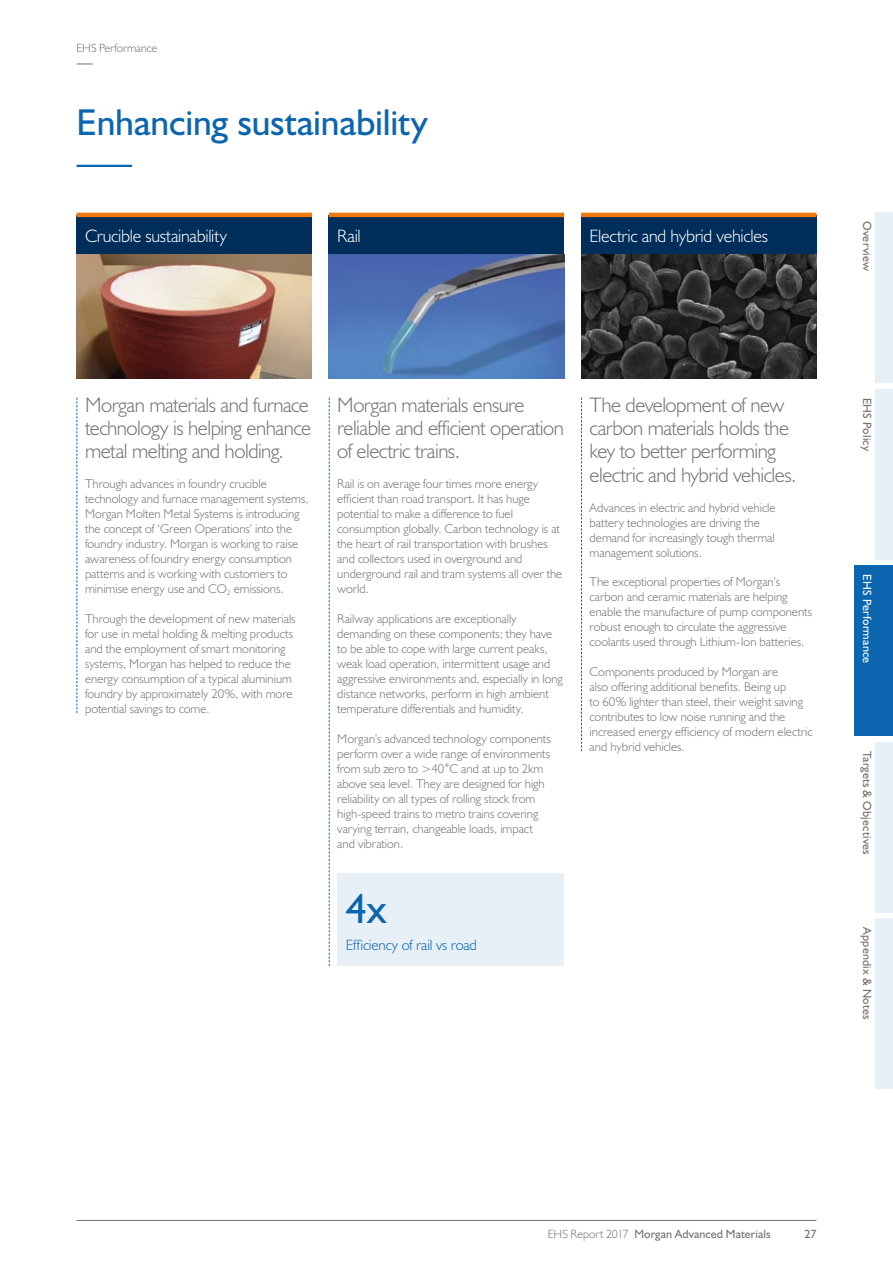
<style>
.page{position:relative;width:893px;height:1263px;background:#fff}
.page>*{position:absolute;margin:0;border:0;box-sizing:border-box;transform-origin:0 0}
.t1{font:42px "Humanist 521 BT";color:#0c65af}
.t2{font:37.5px "Humanist 521 BT";letter-spacing:-.005em;color:#0c65af}
.t3{font:300 21px/23.2px "Humanist 521 BT";letter-spacing:-.025em;color:#747373}
.t4{font:300 18px "Humanist 521 BT";letter-spacing:-.015em;color:#fff}
.t5{font:300 15px "Humanist 521 BT";letter-spacing:-.005em;color:#0c65af}
.t6{font:300 12.75px/15px "Humanist 521 BT";color:#747373}
.t7{font:12px "Humanist 521 BT";letter-spacing:.01em;color:#747373}
.t8{font:12px "Humanist 521 BT";letter-spacing:.015em;color:#fff}
.t9{font:300 12px "Humanist 521 BT";letter-spacing:-.01em;color:#747373}
.s1{font-weight:300}
</style>
<div class="page">
<div style="left:77px;top:215px;width:235px;height:39px;background:#002e5a"></div>
<hr style="left:77px;top:213px;width:235px;height:4px;background:#ef7b10">
<img style="left:77px;top:254px;width:235px;height:125px">
<div style="left:329px;top:215px;width:235px;height:39px;background:#002e5a"></div>
<hr style="left:329px;top:213px;width:235px;height:4px;background:#ef7b10">
<img style="left:329px;top:254px;width:235px;height:125px">
<div style="left:337px;top:873px;width:227px;height:93px;background:#e7f0f7"></div>
<div style="left:581px;top:215px;width:235px;height:39px;background:#002e5a"></div>
<hr style="left:581px;top:213px;width:235px;height:4px;background:#ef7b10">
<img style="left:581px;top:254px;width:235px;height:125px">
<svg style="left:581px;top:398px;width:1px;height:353px"></svg>
<svg style="left:329px;top:398px;width:1px;height:568px"></svg>
<svg style="left:77px;top:398px;width:1px;height:315px"></svg>
<div style="left:875px;top:389px;width:18px;height:170px;background:#e7f0f7"></div>
<div style="left:875px;top:213px;width:18px;height:170px;background:#e7f0f7"></div>
<div style="left:855px;top:566px;width:38px;height:170px;background:#0c65af"></div>
<hr style="left:77px;top:1220px;width:739px;height:1px;background:#747373">
<svg style="left:77px;top:64px;width:16px;height:1px"></svg>
<div style="left:875px;top:742px;width:18px;height:170px;background:#e7f0f7"></div>
<div style="left:875px;top:918px;width:18px;height:171px;background:#e7f0f7"></div>
<hr style="left:77px;top:165px;width:55px;height:2px;background:#0c65af">
<p class="t9" style="left:77px;top:40px;width:82px">EHS Performance</p>
<h2 class="t2" style="left:77px;top:99px;width:353px">Enhancing sustainability</h2>
<h3 class="t4" style="left:85px;top:224px;width:143px">Crucible sustainability</h3>
<h3 class="t4" style="left:337px;top:224px;width:25px">Rail</h3>
<h3 class="t4" style="left:590px;top:224px;width:180px">Electric and hybrid vehicles</h3>
<p class="t7" style="left:875px;top:221px;width:51px;rotate:90deg">Overview</p>
<h3 class="t3" style="left:85px;top:393px;width:228px;text-align:justify">Morgan materials and furnace technology is helping enhance metal melting and holding.</h3>
<p class="t6" style="left:85px;top:476px;width:225px">Through advances in foundry crucible technology and furnace management systems, Morgan Molten Metal Systems is introducing the concept of ‘Green Operations’ into the foundry industry. Morgan is working to raise awareness of foundry energy consumption patterns and is working with customers to minimise energy use and CO<sub>2</sub> emissions.</p>
<p class="t6" style="left:85px;top:611px;width:212px">Through the development of new materials for use in metal holding &amp; melting products and the employment of smart monitoring systems, Morgan has helped to reduce the energy consumption of a typical aluminium foundry by approximately 20%, with more potential savings to come.</p>
<h3 class="t3" style="left:337px;top:393px;width:228px">Morgan materials ensure reliable and efficient operation of electric trains.</h3>
<p class="t6" style="left:337px;top:476px;width:227px">Rail is on average four times more energy efficient than road transport. It has huge potential to make a difference to fuel consumption globally. Carbon technology is at the heart of rail transportation with brushes and collectors used in overground and underground rail and tram systems all over the world.</p>
<p class="t6" style="left:337px;top:611px;width:227px">Railway applications are exceptionally demanding on these components; they have to be able to cope with large current peaks, weak load operation, intermittent usage and aggressive environments and, especially in long distance networks, perform in high ambient temperature differentials and humidity.</p>
<p class="t6" style="left:337px;top:731px;width:215px">Morgan’s advanced technology components perform over a wide range of environments from sub zero to &gt;40˚C and at up to 2km above sea level. They are designed for high reliability on all types of rolling stock from high-speed trains to metro trains covering varying terrain, changeable loads, impact and vibration.</p>
<h1 class="t1" style="left:346px;top:882px;width:42px">4x</h1>
<p class="t5" style="left:346px;top:935px;width:133px">Efficiency of rail vs road</p>
<h3 class="t3" style="left:590px;top:393px;width:208px">The development of new carbon materials holds the key to better performing electric and hybrid vehicles.</h3>
<p class="t6" style="left:590px;top:499px;width:187px">Advances in electric and hybrid vehicle battery technologies are driving the demand for increasingly tough thermal management solutions.</p>
<p class="t6" style="left:590px;top:574px;width:224px">The exceptional properties of Morgan’s carbon and ceramic materials are helping enable the manufacture of pump components robust enough to circulate the aggressive coolants used through Lithium-Ion batteries.</p>
<p class="t6" style="left:590px;top:664px;width:224px">Components produced by Morgan are<br>also offering additional benefits. Being up<br>to 60% lighter than steel, their weight saving contributes to low noise running and the increased energy efficiency of modern electric and hybrid vehicles.</p>
<p class="t7" style="left:875px;top:398px;width:55px;rotate:90deg">EHS Policy</p>
<p class="t8" style="left:875px;top:574px;width:90px;rotate:90deg">EHS Performance</p>
<p class="t7" style="left:875px;top:750px;width:106px;rotate:90deg">Targets &amp; Objectives</p>
<p class="t7" style="left:875px;top:927px;width:94px;rotate:90deg">Appendix &amp; Notes</p>
<p class="t7" style="left:548px;top:1227px;width:224px"><span class="s1">EHS Report 2017</span> Morgan Advanced Materials</p>
<p class="t7" style="left:805px;top:1227px;width:13px">27</p>
</div>
